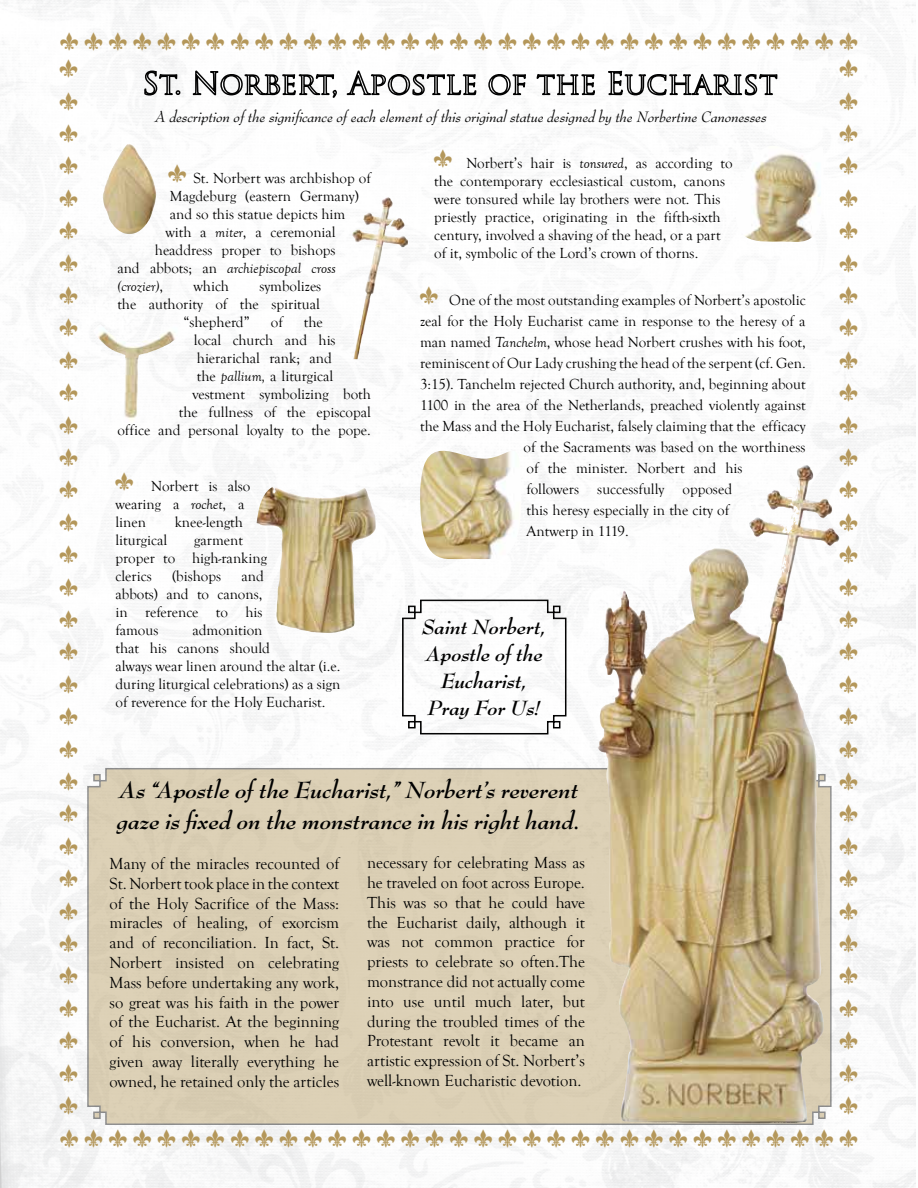
<style>
.page{position:relative;width:918px;height:1188px;background:#fff}
.page>*{position:absolute;margin:0;border:0;box-sizing:border-box;transform-origin:0 0}
.t1{font:27px/32.4px "Woodtype Ornaments Std";color:#b4975a;text-align:justify}
.t2{font:italic 700 25.5px/30.6px "Bernhard Modern Std";color:#000}
.t3{font:italic 700 22.5px/27px "Bernhard Modern Std";color:#000;text-align:center}
.t4{font:16.5px/19.8px "Goudy Old Style T";color:#000;text-align:justify}
.t5{font:italic 16.5px "Bernhard Modern Std";color:#000}
.t6{font:15px/18px "Goudy Old Style T";color:#000}
.t7{font:italic 15px "Goudy Old Style T";color:#000}
.s1{color:#b4975a}
.s2{font-style:italic}
.s3{font-style:normal}
</style>
<div class="page">
<img style="left:0;top:0;width:915px;height:1188px">
<svg style="left:402px;top:600px;width:164px;height:134px"></svg>
<svg style="left:86px;top:767px;width:746px;height:359px;background:#d2c5a6"></svg>
<img style="left:102px;top:144px;width:54px;height:90px">
<img style="left:352px;top:197px;width:36px;height:67px">
<img style="left:93px;top:324px;width:82px;height:99px">
<img style="left:257px;top:523px;width:87px;height:110px">
<img style="left:420px;top:451px;width:101px;height:108px">
<img style="left:734px;top:146px;width:91px;height:96px">
<svg style="left:143px;top:70px;width:37px;height:27px"></svg>
<svg style="left:192px;top:57px;width:146px;height:42px"></svg>
<svg style="left:346px;top:70px;width:131px;height:27px"></svg>
<svg style="left:488px;top:73px;width:39px;height:28px"></svg>
<svg style="left:536px;top:70px;width:60px;height:26px"></svg>
<svg style="left:607px;top:57px;width:171px;height:55px"></svg>
<img style="left:749px;top:465px;width:56px;height:100px">
<h1 class="t1" style="left:60px;top:33px;width:799px;line-height:27px">• • • • • • • • • • • • • • • • • • • • • • • • • • • • • • • • • •</h1>
<h1 class="t1" style="left:60px;top:90px;width:19px">• • • • • • • • • • • • • • • • • • • • • • • • • • • • • • • •</h1>
<h1 class="t1" style="left:61px;top:1127px;width:798px">• • • • • • • • • • • • • • • • • • • • • • • • • • • • • • • • •</h1>
<h1 class="t1" style="left:840px;top:57px;width:19px">• • • • • • • • • • • • • • • • • • • • • • • • • • • • • • • • •</h1>
<p class="t5" style="left:154px;top:108px;width:614px">A description of the significance of each element of this original statue designed by the Norbertine Canonesses</p>
<p class="t6" style="left:434px;top:155px;width:300px"><span class="s1">•</span> Norbert’s hair is <span class="s2">tonsured</span>, as according to the contemporary ecclesiastical custom, canons were tonsured while lay brothers were not. This priestly practice, originating in the fifth-sixth century, involved a shaving of the head, or a part of it, symbolic of the Lord’s crown of thorns.</p>
<p class="t6" style="left:168px;top:169px;width:204px"><span class="s1">•</span> St. Norbert was archbishop of</p>
<p class="t6" style="left:170px;top:187px;width:190px">Magdeburg (eastern Germany)</p>
<p class="t6" style="left:170px;top:205px;width:177px">and so this statue depicts him</p>
<p class="t6" style="left:165px;top:223px;width:172px">with a <span class="s2">miter</span>, a ceremonial</p>
<p class="t6" style="left:155px;top:241px;width:182px">headdress proper to bishops</p>
<p class="t7" style="left:117px;top:260px;width:220px"><span class="s3">and abbots; an</span> archiepiscopal cross</p>
<p class="t7" style="left:117px;top:278px;width:47px">(crozier)<span class="s3">,</span></p>
<p class="t6" style="left:193px;top:277px;width:37px">which</p>
<p class="t6" style="left:259px;top:277px;width:64px">symbolizes</p>
<p class="t6" style="left:117px;top:295px;width:204px">the authority of the spiritual</p>
<p class="t6" style="left:183px;top:313px;width:68px">“shepherd”</p>
<p class="t6" style="left:271px;top:313px;width:13px">of</p>
<p class="t6" style="left:304px;top:313px;width:20px">the</p>
<p class="t6" style="left:194px;top:331px;width:143px">local church and his</p>
<p class="t6" style="left:197px;top:349px;width:136px">hierarichal rank; and</p>
<p class="t6" style="left:197px;top:367px;width:138px">the <span class="s2">pallium,</span> a liturgical</p>
<p class="t6" style="left:192px;top:385px;width:180px">vestment symbolizing both</p>
<p class="t6" style="left:179px;top:403px;width:194px">the fullness of the episcopal</p>
<p class="t6" style="left:117px;top:421px;width:255px">office and personal loyalty to the pope.</p>
<p class="t6" style="left:420px;top:291px;width:387px"><span class="s1">•</span> One of the most outstanding examples of Norbert’s apostolic</p>
<p class="t6" style="left:420px;top:312px;width:387px">zeal for the Holy Eucharist came in response to the heresy of a</p>
<p class="t6" style="left:420px;top:333px;width:387px">man named <span class="s2">Tanchelm</span>, whose head Norbert crushes with his foot,</p>
<p class="t6" style="left:420px;top:354px;width:387px">reminiscent of Our Lady crushing the head of the serpent (cf. Gen.</p>
<p class="t6" style="left:420px;top:375px;width:387px">3:15). Tanchelm rejected Church authority, and, beginning about</p>
<p class="t6" style="left:420px;top:396px;width:387px">1100 in the area of the Netherlands, preached violently against</p>
<p class="t6" style="left:420px;top:417px;width:387px">the Mass and the Holy Eucharist, falsely claiming that the efficacy</p>
<p class="t6" style="left:524px;top:438px;width:284px">of the Sacraments was based on the worthiness</p>
<p class="t6" style="left:527px;top:459px;width:218px">of the minister. Norbert and his</p>
<p class="t6" style="left:527px;top:480px;width:207px">followers successfully opposed</p>
<p class="t6" style="left:527px;top:501px;width:204px">this heresy especially in the city of</p>
<p class="t6" style="left:527px;top:522px;width:104px">Antwerp in 1119.</p>
<p class="t6" style="left:116px;top:477px;width:136px"><span class="s1">•</span> Norbert is also wearing a <span class="s2">rochet</span>, a linen</p>
<p class="t6" style="left:175px;top:513px;width:70px">knee-length</p>
<p class="t6" style="left:116px;top:531px;width:53px">liturgical</p>
<p class="t6" style="left:116px;top:531px;width:153px;text-indent:79px">garment proper to high-ranking clerics</p>
<p class="t6" style="left:172px;top:567px;width:51px">(bishops</p>
<p class="t6" style="left:116px;top:567px;width:150px;text-align:justify;text-indent:126px">and abbots) and to canons, in reference to his famous</p>
<h3 class="t3" style="left:422px;top:614px;width:125px">Saint Norbert,<br>Apostle of the<br>Eucharist,<br>Pray For Us!</h3>
<p class="t6" style="left:116px;top:621px;width:226px;text-indent:77px">admonition<br>that his canons should<br>always wear linen around the altar (i.e. during liturgical celebrations) as a sign of reverence for the Holy Eucharist.</p>
<h2 class="t2" style="left:117px;top:775px;width:464px">As “Apostle of the Eucharist,” Norbert’s reverent gaze is fixed on the monstrance in his right hand.</h2>
<p class="t4" style="left:110px;top:854px;width:231px">Many of the miracles recounted of St. Norbert took place in the context of the Holy Sacrifice of the Mass: miracles of healing, of exorcism and of reconciliation. In fact, St.<br>Norbert insisted on celebrating Mass before undertaking any work, so great was his faith in the power of the Eucharist. At the beginning of his conversion, when he had given away literally everything he owned, he retained only the articles</p>
<p class="t4" style="left:367px;top:853px;width:219px">necessary for celebrating Mass as he traveled on foot across Europe.<br>This was so that he could have the Eucharist daily, although it was not common practice for priests to celebrate so often.The monstrance did not actually come into use until much later, but during the troubled times of the Protestant revolt it became an artistic expression of St. Norbert’s well-known Eucharistic devotion.</p>
</div>
